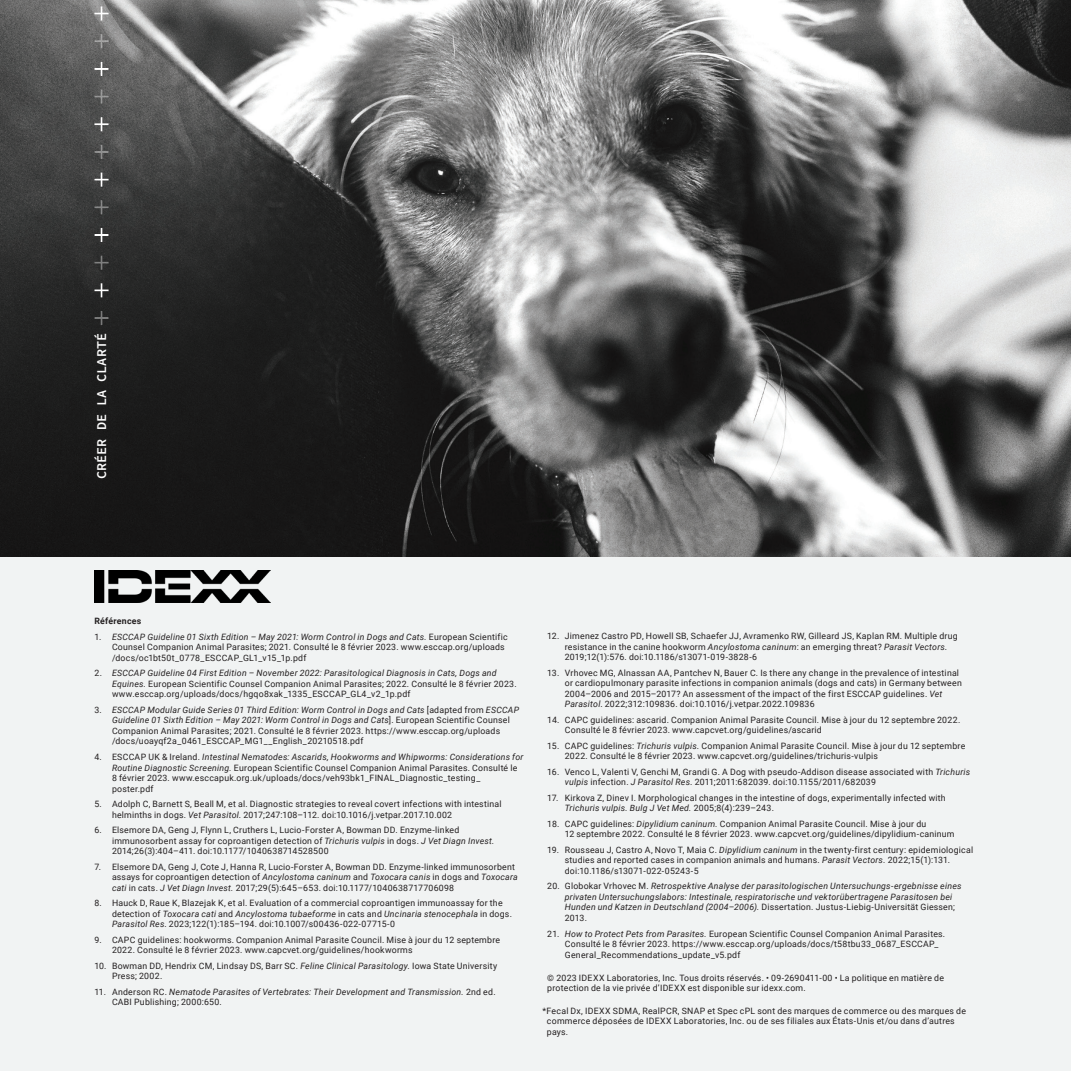
<style>
.page{position:relative;width:1071px;height:1071px;background:#f1f3f3}
.page>*{position:absolute;margin:0;border:0;box-sizing:border-box;transform-origin:0 0}
.t1{font:13.47px "Source Code Variable";color:#fff}
.t2{font:8.75px/10.5px "Roboto";letter-spacing:.025em;color:#231f20}
.t3{font:italic 8.75px/10.5px "Roboto";letter-spacing:.025em;color:#231f20}
.t4{font:700 8.75px "Roboto";letter-spacing:.025em;color:#231f20}
.s1{font-style:italic}
.s2{font-style:normal}
</style>
<div class="page">
<img style="left:94px;top:570px;width:177px;height:33px">
<img style="left:0;top:0;width:1071px;height:557px">
<svg style="left:95px;top:7px;width:14px;height:14px"></svg>
<svg style="left:95px;top:34px;width:14px;height:14px"></svg>
<svg style="left:95px;top:62px;width:14px;height:14px"></svg>
<svg style="left:95px;top:90px;width:14px;height:14px"></svg>
<svg style="left:95px;top:117px;width:14px;height:14px"></svg>
<svg style="left:95px;top:145px;width:14px;height:14px"></svg>
<svg style="left:95px;top:173px;width:14px;height:14px"></svg>
<svg style="left:95px;top:200px;width:14px;height:14px"></svg>
<svg style="left:95px;top:228px;width:14px;height:14px"></svg>
<svg style="left:95px;top:256px;width:14px;height:14px"></svg>
<svg style="left:95px;top:283px;width:14px;height:14px"></svg>
<svg style="left:95px;top:311px;width:14px;height:14px"></svg>
<p class="t1" style="left:92px;top:479px;width:147px;rotate:-90deg">CRÉER DE LA CLARTÉ</p>
<p class="t4" style="left:94px;top:615px;width:48px">Références</p>
<p class="t2" style="left:112px;top:631px;width:397px;text-indent:-18px">1. <span class="s1">ESCCAP Guideline 01 Sixth Edition – May 2021: Worm Control in Dogs and Cats.</span> European Scientific<br>Counsel Companion Animal Parasites; 2021. Consulté le 8 février 2023. www.esccap.org/uploads /docs/oc1bt50t_0778_ESCCAP_GL1_v15_1p.pdf</p>
<p class="t2" style="left:112px;top:668px;width:406px;text-indent:-18px">2. <span class="s1">ESCCAP Guideline 04 First Edition – November 2022: Parasitological Diagnosis in Cats, Dogs and<br>Equines.</span> European Scientific Counsel Companion Animal Parasites; 2022. Consulté le 8 février 2023. www.esccap.org/uploads/docs/hgqo8xak_1335_ESCCAP_GL4_v2_1p.pdf</p>
<p class="t2" style="left:112px;top:704px;width:409px;text-indent:-18px">3. <span class="s1">ESCCAP Modular Guide Series 01 Third Edition: Worm Control in Dogs and Cats</span> [adapted from <span class="s1">ESCCAP Guideline 01 Sixth Edition – May 2021: Worm Control in Dogs and Cats</span>]. European Scientific Counsel Companion Animal Parasites; 2021. Consulté le 8 février 2023. https://www.esccap.org/uploads /docs/uoayqf2a_0461_ESCCAP_MG1__English_20210518.pdf</p>
<p class="t2" style="left:112px;top:751px;width:413px;text-indent:-18px">4. ESCCAP UK &amp; Ireland. <span class="s1">Intestinal Nematodes: Ascarids, Hookworms and Whipworms: Considerations for Routine Diagnostic Screening.</span> European Scientific Counsel Companion Animal Parasites. Consulté le 8 février 2023. www.esccapuk.org.uk/uploads/docs/veh93bk1_FINAL_Diagnostic_testing_ poster.pdf</p>
<p class="t2" style="left:112px;top:798px;width:391px;text-indent:-18px">5. Adolph C, Barnett S, Beall M, et al. Diagnostic strategies to reveal covert infections with intestinal helminths in dogs. <span class="s1">Vet Parasitol</span>. 2017;247:108–112. doi:10.1016/j.vetpar.2017.10.002</p>
<p class="t2" style="left:112px;top:824px;width:384px;text-indent:-18px">6. Elsemore DA, Geng J, Flynn L, Cruthers L, Lucio-Forster A, Bowman DD. Enzyme-linked immunosorbent assay for coproantigen detection of <span class="s1">Trichuris vulpis</span> in dogs. <span class="s1">J Vet Diagn Invest.<br></span>2014;26(3):404–411. doi:10.1177/1040638714528500</p>
<p class="t2" style="left:112px;top:861px;width:407px;text-indent:-18px">7. Elsemore DA, Geng J, Cote J, Hanna R, Lucio-Forster A, Bowman DD. Enzyme-linked immunosorbent assays for coproantigen detection of <span class="s1">Ancylostoma caninum</span> and <span class="s1">Toxocara canis</span> in dogs and <span class="s1">Toxocara cati</span> in cats. <span class="s1">J Vet Diagn Invest.</span> 2017;29(5):645–653. doi:10.1177/1040638717706098</p>
<p class="t2" style="left:112px;top:897px;width:402px;text-indent:-18px">8. Hauck D, Raue K, Blazejak K, et al. Evaluation of a commercial coproantigen immunoassay for the detection of <span class="s1">Toxocara cati</span> and <span class="s1">Ancylostoma tubaeforme</span> in cats and <span class="s1">Uncinaria stenocephala</span> in dogs.<br><span class="s1">Parasitol Res</span>. 2023;122(1):185–194. doi:10.1007/s00436-022-07715-0</p>
<p class="t2" style="left:112px;top:934px;width:390px;text-indent:-18px">9. CAPC guidelines: hookworms. Companion Animal Parasite Council. Mise à jour du 12 septembre<br>2022. Consulté le 8 février 2023. www.capcvet.org/guidelines/hookworms</p>
<p class="t2" style="left:112px;top:960px;width:387px;text-indent:-18px">10. Bowman DD, Hendrix CM, Lindsay DS, Barr SC. <span class="s1">Feline Clinical Parasitology</span>. Iowa State University<br>Press; 2002.</p>
<p class="t3" style="left:112px;top:986px;width:385px;text-indent:-18px"><span class="s2">11. Anderson RC.</span> Nematode Parasites of Vertebrates: Their Development and Transmission. <span class="s2">2nd ed.<br>CABI Publishing; 2000:650.</span></p>
<p class="t2" style="left:565px;top:630px;width:394px;text-indent:-18px">12. Jimenez Castro PD, Howell SB, Schaefer JJ, Avramenko RW, Gilleard JS, Kaplan RM. Multiple drug resistance in the canine hookworm <span class="s1">Ancylostoma caninum</span>: an emerging threat? <span class="s1">Parasit Vectors</span>.<br>2019;12(1):576. doi:10.1186/s13071-019-3828-6</p>
<p class="t2" style="left:565px;top:667px;width:399px;text-indent:-18px">13. Vrhovec MG, Alnassan AA, Pantchev N, Bauer C. Is there any change in the prevalence of intestinal or cardiopulmonary parasite infections in companion animals (dogs and cats) in Germany between 2004–2006 and 2015–2017? An assessment of the impact of the first ESCCAP guidelines. <span class="s1">Vet Parasitol</span>. 2022;312:109836. doi:10.1016/j.vetpar.2022.109836</p>
<p class="t2" style="left:565px;top:714px;width:397px;text-indent:-18px">14. CAPC guidelines: ascarid. Companion Animal Parasite Council. Mise à jour du 12 septembre 2022.<br>Consulté le 8 février 2023. www.capcvet.org/guidelines/ascarid</p>
<p class="t2" style="left:565px;top:740px;width:402px;text-indent:-18px">15. CAPC guidelines: <span class="s1">Trichuris vulpis</span>. Companion Animal Parasite Council. Mise à jour du 12 septembre<br>2022. Consulté le 8 février 2023. www.capcvet.org/guidelines/trichuris-vulpis</p>
<p class="t2" style="left:565px;top:766px;width:407px;text-indent:-18px">16. Venco L, Valenti V, Genchi M, Grandi G. A Dog with pseudo-Addison disease associated with <span class="s1">Trichuris vulpis</span> infection. <span class="s1">J Parasitol Res</span>. 2011;2011:682039. doi:10.1155/2011/682039</p>
<p class="t2" style="left:565px;top:792px;width:382px;text-indent:-18px">17. Kirkova Z, Dinev I. Morphological changes in the intestine of dogs, experimentally infected with<br><span class="s1">Trichuris vulpis. Bulg J Vet Med.</span> 2005;8(4):239–243.</p>
<p class="t2" style="left:565px;top:818px;width:391px;text-indent:-18px">18. CAPC guidelines: <span class="s1">Dipylidium caninum.</span> Companion Animal Parasite Council. Mise à jour du<br>12 septembre 2022. Consulté le 8 février 2023. www.capcvet.org/guidelines/dipylidium-caninum</p>
<p class="t2" style="left:565px;top:844px;width:410px;text-indent:-18px">19. Rousseau J, Castro A, Novo T, Maia C. <span class="s1">Dipylidium caninum</span> in the twenty-first century: epidemiological studies and reported cases in companion animals and humans. <span class="s1">Parasit Vectors.</span> 2022;15(1):131. doi:10.1186/s13071-022-05243-5</p>
<p class="t3" style="left:565px;top:881px;width:398px;text-indent:-18px"><span class="s2">20. Globokar Vrhovec M.</span> Retrospektive Analyse der parasitologischen Untersuchungs-ergebnisse eines privaten Untersuchungslabors: Intestinale, respiratorische und vektorübertragene Parasitosen bei Hunden und Katzen in Deutschland (2004–2006). <span class="s2">Dissertation. Justus-Liebig-Universität Giessen; 2013.</span></p>
<p class="t2" style="left:565px;top:928px;width:382px;text-indent:-18px">21. <span class="s1">How to Protect Pets from Parasites.</span> European Scientific Counsel Companion Animal Parasites.<br>Consulté le 8 février 2023. https://www.esccap.org/uploads/docs/t58tbu33_0687_ESCCAP_<br>General_Recommendations_update_v5.pdf</p>
<p class="t2" style="left:547px;top:972px;width:398px">© 2023 IDEXX Laboratories, Inc. Tous droits réservés. • 09-2690411-00 • La politique en matière de protection de la vie privée d’IDEXX est disponible sur idexx.com.</p>
<p class="t2" style="left:547px;top:1005px;width:421px;text-indent:-4px">*Fecal Dx, IDEXX SDMA, RealPCR, SNAP et Spec cPL sont des marques de commerce ou des marques de commerce déposées de IDEXX Laboratories, Inc. ou de ses filiales aux États-Unis et/ou dans d’autres pays.</p>
</div>
